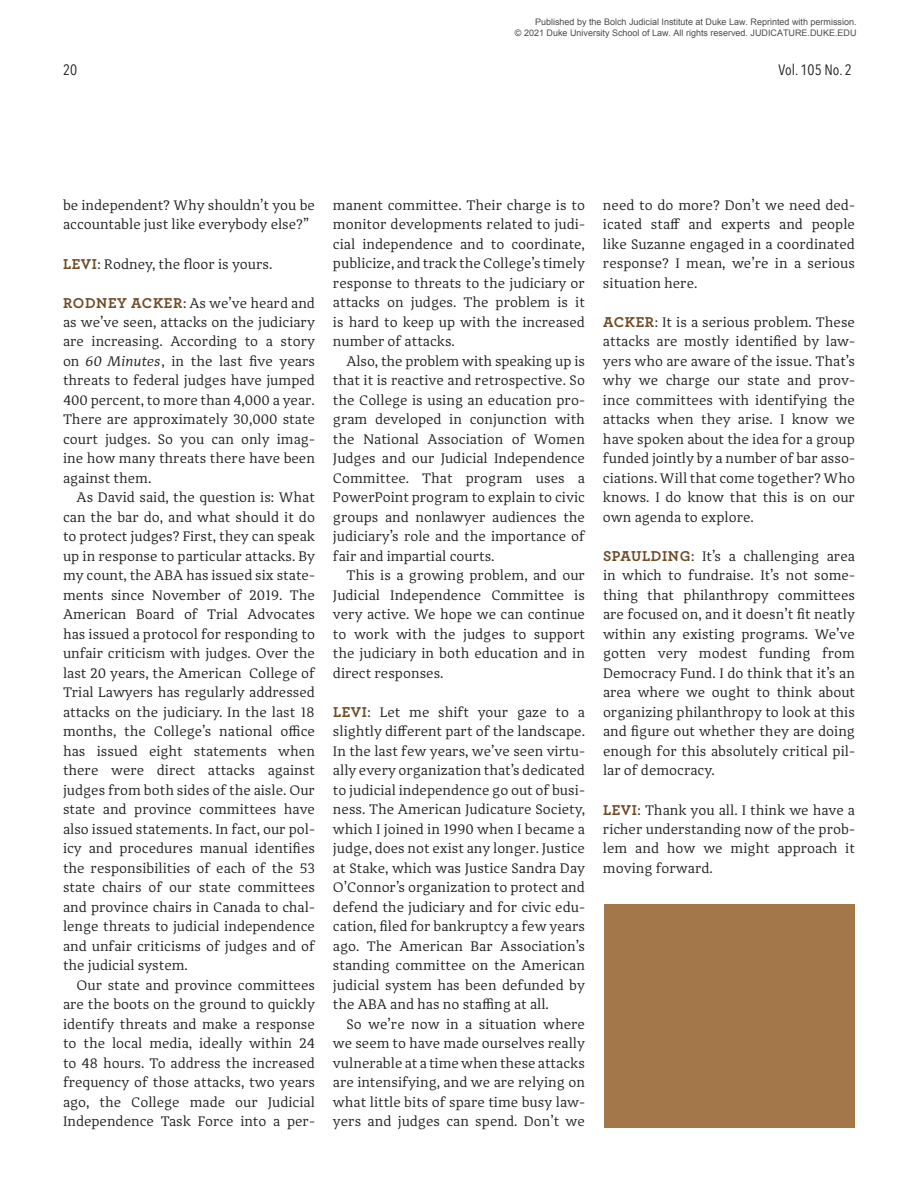
<style>
.page{position:relative;width:918px;height:1188px;background:#fff}
.page>*{position:absolute;margin:0;border:0;box-sizing:border-box;transform-origin:0 0}
.t1{font:15px "Avenir Next Condensed";color:#231f20}
.Feature_Text_P2{font:14.25px/19.5px "Adagio Serif";color:#231f20;text-align:justify}
.Feature_Text_P1{font:14.25px/19.5px "Adagio Serif";color:#231f20;text-align:justify}
.t2{font:9px/10.8px "Arial";color:rgb(0 0 0/.71);text-align:right}
.s1{font-family:"Archer";font-weight:700;font-size:15px;color:#704b26}
.s2{font-style:italic}
</style>
<div class="page">
<div style="left:604px;top:904px;width:251px;height:224px;background:#a4774b"></div>
<p class="t2" style="left:515px;top:17px;width:343px">Published by the Bolch Judicial Institute at Duke Law. Reprinted with permission.<br>© 2021 Duke University School of Law. All rights reserved. JUDICATURE.DUKE.EDU</p>
<p class="t1" style="left:63px;top:57px;width:16px">20</p>
<p class="t1" style="left:779px;top:57px;width:75px">Vol. 105 No. 2</p>
<p class="Feature_Text_P1" style="left:63px;top:196px;width:253px">be independent? Why shouldn’t you be accountable just like everybody else?”</p>
<p class="Feature_Text_P1" style="left:63px;top:254px;width:211px"><span class="s1">LEVI</span>: Rodney, the floor is yours.</p>
<p class="Feature_Text_P1" style="left:63px;top:293px;width:254px"><span class="s1">RODNEY ACKER</span>: As we’ve heard and as we’ve seen, attacks on the judiciary are increasing. According to a story on <span class="s2">60 Minutes</span>, in the last five years threats to federal judges have jumped 400 percent, to more than 4,000 a year.<br>There are approximately 30,000 state court judges. So you can only imag&shy;ine how many threats there have been against them.</p>
<p class="Feature_Text_P2" style="left:63px;top:488px;width:254px;text-indent:13px">As David said, the question is: What can the bar do, and what should it do to protect judges? First, they can speak up in response to particular attacks. By my count, the ABA has issued six state&shy;ments since November of 2019. The American Board of Trial Advocates has issued a protocol for responding to unfair criticism with judges. Over the last 20 years, the American College of Trial Lawyers has regularly addressed attacks on the judiciary. In the last 18 months, the College’s national office has issued eight statements when there were direct attacks against judges from both sides of the aisle. Our state and province committees have also issued statements. In fact, our pol&shy;icy and procedures manual identifies the responsibilities of each of the 53 state chairs of our state committees and province chairs in Canada to chal&shy;lenge threats to judicial independence and unfair criticisms of judges and of the judicial system.</p>
<p class="Feature_Text_P2" style="left:63px;top:975px;width:254px;text-indent:13px">Our state and province committees are the boots on the ground to quickly identify threats and make a response to the local media, ideally within 24 to 48 hours. To address the increased frequency of those attacks, two years ago, the College made our Judicial Independence Task Force into a per-</p>
<p class="Feature_Text_P2" style="left:333px;top:195px;width:254px">manent committee. Their charge is to monitor developments related to judi&shy;cial independence and to coordinate, publicize, and track the College’s timely response to threats to the judiciary or attacks on judges. The problem is it is hard to keep up with the increased number of attacks.</p>
<p class="Feature_Text_P2" style="left:333px;top:351px;width:254px;text-indent:13px">Also, the problem with speaking up is that it is reactive and retrospective. So the College is using an education pro&shy;gram developed in conjunction with the National Association of Women Judges and our Judicial Independence Committee. That program uses a PowerPoint program to explain to civic groups and nonlawyer audiences the judiciary’s role and the importance of fair and impartial courts.</p>
<p class="Feature_Text_P2" style="left:333px;top:566px;width:254px;text-indent:13px">This is a growing problem, and our Judicial Independence Committee is very active. We hope we can continue to work with the judges to support the judiciary in both education and in direct responses.</p>
<p class="Feature_Text_P1" style="left:333px;top:703px;width:254px"><span class="s1">LEVI</span>: Let me shift your gaze to a slightly different part of the landscape.<br>In the last few years, we’ve seen virtu&shy;ally every organization that’s dedicated to judicial independence go out of busi&shy;ness. The American Judicature Society, which I joined in 1990 when I became a judge, does not exist any longer. Justice at Stake, which was Justice Sandra Day O’Connor’s organization to protect and defend the judiciary and for civic edu&shy;cation, filed for bankruptcy a few years ago. The American Bar Association’s standing committee on the American judicial system has been defunded by the ABA and has no staffing at all.</p>
<p class="Feature_Text_P2" style="left:333px;top:1015px;width:254px;text-indent:13px">So we’re now in a situation where we seem to have made ourselves really vulnerable at a time when these attacks are intensifying, and we are relying on what little bits of spare time busy law&shy;yers and judges can spend. Don’t we</p>
<p class="Feature_Text_P2" style="left:603px;top:195px;width:254px">need to do more? Don’t we need ded&shy;icated staff and experts and people like Suzanne engaged in a coordinated response? I mean, we’re in a serious situation here.</p>
<p class="Feature_Text_P1" style="left:603px;top:313px;width:254px"><span class="s1">ACKER</span>: It is a serious problem. These attacks are mostly identified by law&shy;yers who are aware of the issue. That’s why we charge our state and prov&shy;ince committees with identifying the attacks when they arise. I know we have spoken about the idea for a group funded jointly by a number of bar asso&shy;ciations. Will that come together? Who knows. I do know that this is on our own agenda to explore.</p>
<p class="Feature_Text_P1" style="left:603px;top:547px;width:254px"><span class="s1">SPAULDING</span>: It’s a challenging area in which to fundraise. It’s not some&shy;thing that philanthropy committees are focused on, and it doesn’t fit neatly within any existing programs. We’ve gotten very modest funding from Democracy Fund. I do think that it’s an area where we ought to think about organizing philanthropy to look at this and figure out whether they are doing enough for this absolutely critical pil&shy;lar of democracy.</p>
<p class="Feature_Text_P1" style="left:603px;top:800px;width:253px"><span class="s1">LEVI</span>: Thank you all. I think we have a richer understanding now of the prob&shy;lem and how we might approach it moving forward.</p>
</div>
